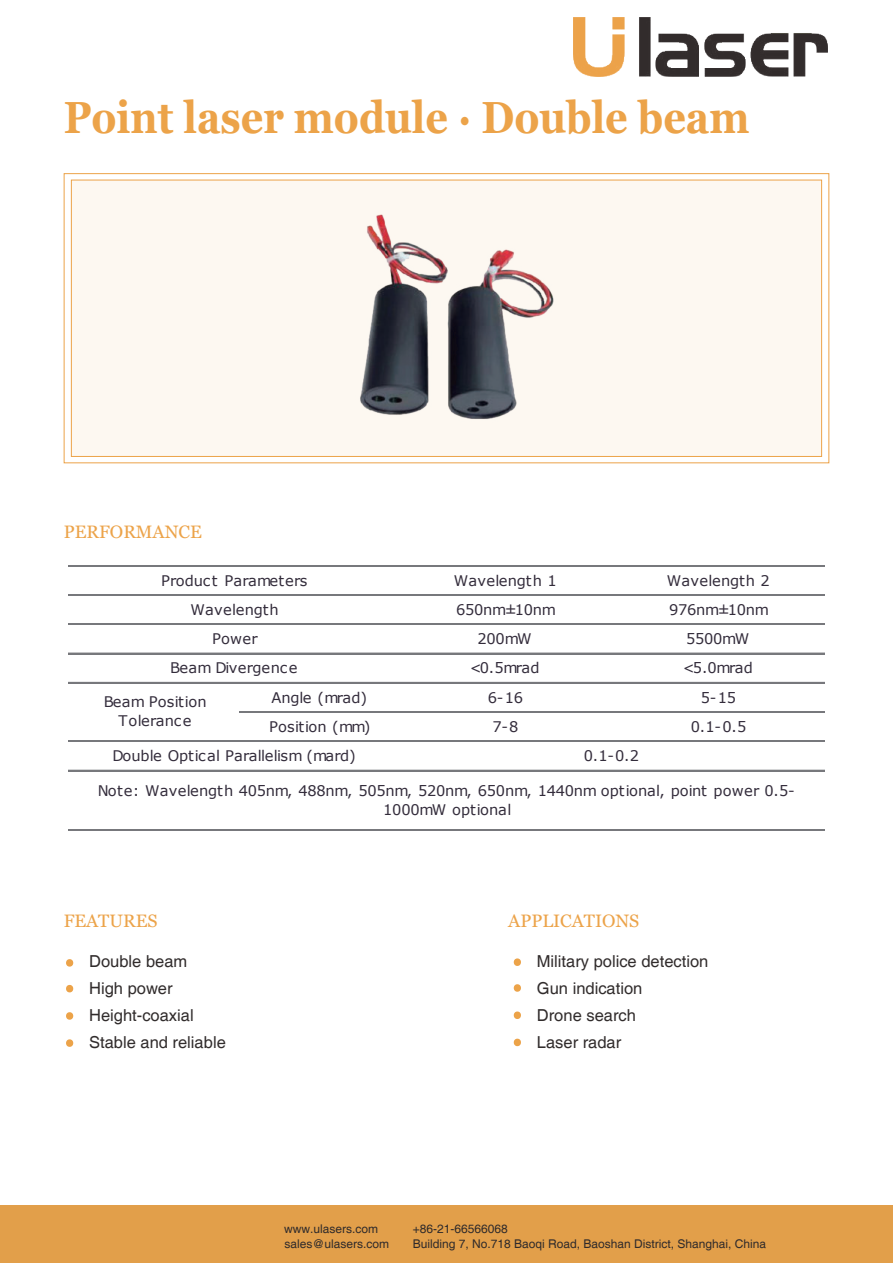
<style>
.page{position:relative;width:893px;height:1263px;background:#fff}
.page>*{position:absolute;margin:0;border:0;box-sizing:border-box;transform-origin:0 0}
.t1{font:700 45px "Georgia";color:#eca349;scale:.88 1}
.t2{font:18px "Georgia";color:#eca349}
.t3{font:16.5px/27px "Helvetica";color:#312c2c}
.t4{font:14.7px/19.2px "Verdana";letter-spacing:-.015em;color:#332c3b;text-align:center}
.t5{font:14.7px/29.2px "Verdana";letter-spacing:.01em;color:#332c3b;text-align:center}
.t6{font:14.7px "Verdana";letter-spacing:.015em;color:#332c3b}
.t7{font:12px "Helvetica";color:#302b2b}
</style>
<div class="page">
<div style="left:64px;top:173px;width:765px;height:290px;background:#fff;border:1px solid #eca349"></div>
<div style="left:71px;top:180px;width:751px;height:277px;background:#fdf8f1;border:1px solid #eca349"></div>
<svg style="left:66px;top:1039px;width:8px;height:8px"></svg>
<svg style="left:66px;top:959px;width:8px;height:8px"></svg>
<svg style="left:66px;top:985px;width:8px;height:7px"></svg>
<svg style="left:66px;top:1012px;width:8px;height:8px"></svg>
<svg style="left:513px;top:1039px;width:8px;height:7px"></svg>
<svg style="left:513px;top:958px;width:8px;height:8px"></svg>
<svg style="left:513px;top:984px;width:8px;height:8px"></svg>
<svg style="left:513px;top:1011px;width:8px;height:8px"></svg>
<img style="left:574px;top:17px;width:254px;height:60px">
<img style="left:360px;top:214px;width:194px;height:205px">
<hr style="left:68px;top:565px;width:757px;height:1px;background:#77787c">
<hr style="left:68px;top:594px;width:757px;height:2px;background:#77787c">
<hr style="left:68px;top:623px;width:757px;height:1px;background:#77787c">
<hr style="left:68px;top:624px;width:757px;height:1px;background:#77787c">
<hr style="left:68px;top:653px;width:757px;height:1px;background:#77787c">
<hr style="left:68px;top:682px;width:757px;height:1px;background:#77787c">
<hr style="left:240px;top:711px;width:585px;height:1px;background:#77787c">
<hr style="left:240px;top:712px;width:585px;height:1px;background:#77787c">
<hr style="left:68px;top:741px;width:757px;height:1px;background:#77787c">
<hr style="left:68px;top:770px;width:757px;height:1px;background:#77787c">
<hr style="left:68px;top:830px;width:757px;height:1px;background:#77787c">
<div style="left:0;top:1205px;width:893px;height:58px;background:#e29f4a"></div>
<h1 class="t1" style="left:64px;top:91px;width:781px">Point laser module · Double beam</h1>
<p class="t2" style="left:64px;top:521px;width:140px">PERFORMANCE</p>
<p class="t6" style="left:454px;top:574px;width:104px">Wavelength 1</p>
<p class="t6" style="left:667px;top:574px;width:104px">Wavelength 2</p>
<p class="t4" style="left:456px;top:601px;width:101px">650nm±10nm</p>
<p class="t4" style="left:669px;top:601px;width:101px">976nm±10nm</p>
<p class="t4" style="left:478px;top:630px;width:55px">200mW</p>
<p class="t4" style="left:686px;top:630px;width:65px">5500mW</p>
<p class="t4" style="left:470px;top:660px;width:72px">&lt;0.5mrad</p>
<p class="t4" style="left:683px;top:660px;width:72px">&lt;5.0mrad</p>
<p class="t5" style="left:161px;top:567px;width:148px">Product Parameters<br>Wavelength<br>Power<br>Beam Divergence</p>
<p class="t5" style="left:104px;top:693px;width:104px;line-height:19.2px">Beam Position<br>Tolerance</p>
<p class="t4" style="left:271px;top:689px;width:97px">Angle (mrad)</p>
<p class="t4" style="left:488px;top:689px;width:37px">6-16</p>
<p class="t4" style="left:701px;top:689px;width:37px">5-15</p>
<p class="t5" style="left:269px;top:713px;width:103px">Position (mm)</p>
<p class="t4" style="left:492px;top:718px;width:28px">7-8</p>
<p class="t4" style="left:691px;top:718px;width:57px">0.1-0.5</p>
<p class="t4" style="left:112px;top:747px;width:245px">Double Optical Parallelism (mard)</p>
<p class="t4" style="left:584px;top:747px;width:57px">0.1-0.2</p>
<p class="t4" style="left:98px;top:782px;width:698px">Note: Wavelength 405nm, 488nm, 505nm, 520nm, 650nm, 1440nm optional, point power 0.5-<br>1000mW optional</p>
<p class="t2" style="left:64px;top:910px;width:95px">FEATURES</p>
<p class="t2" style="left:508px;top:910px;width:133px">APPLICATIONS</p>
<p class="t3" style="left:89px;top:950px;width:138px">Double beam<br>High power<br>Height-coaxial<br>Stable and reliable</p>
<p class="t3" style="left:537px;top:949px;width:173px">Military police detection<br>Gun indication<br>Drone search<br>Laser radar</p>
<p class="t7" style="left:284px;top:1224px;width:96px">www.ulasers.com</p>
<p class="t7" style="left:284px;top:1239px;width:106px">sales@ulasers.com</p>
<p class="t7" style="left:413px;top:1224px;width:97px">+86-21-66566068</p>
<p class="t7" style="left:413px;top:1239px;width:355px">Building 7, No.718 Baoqi Road, Baoshan District, Shanghai, China</p>
</div>
